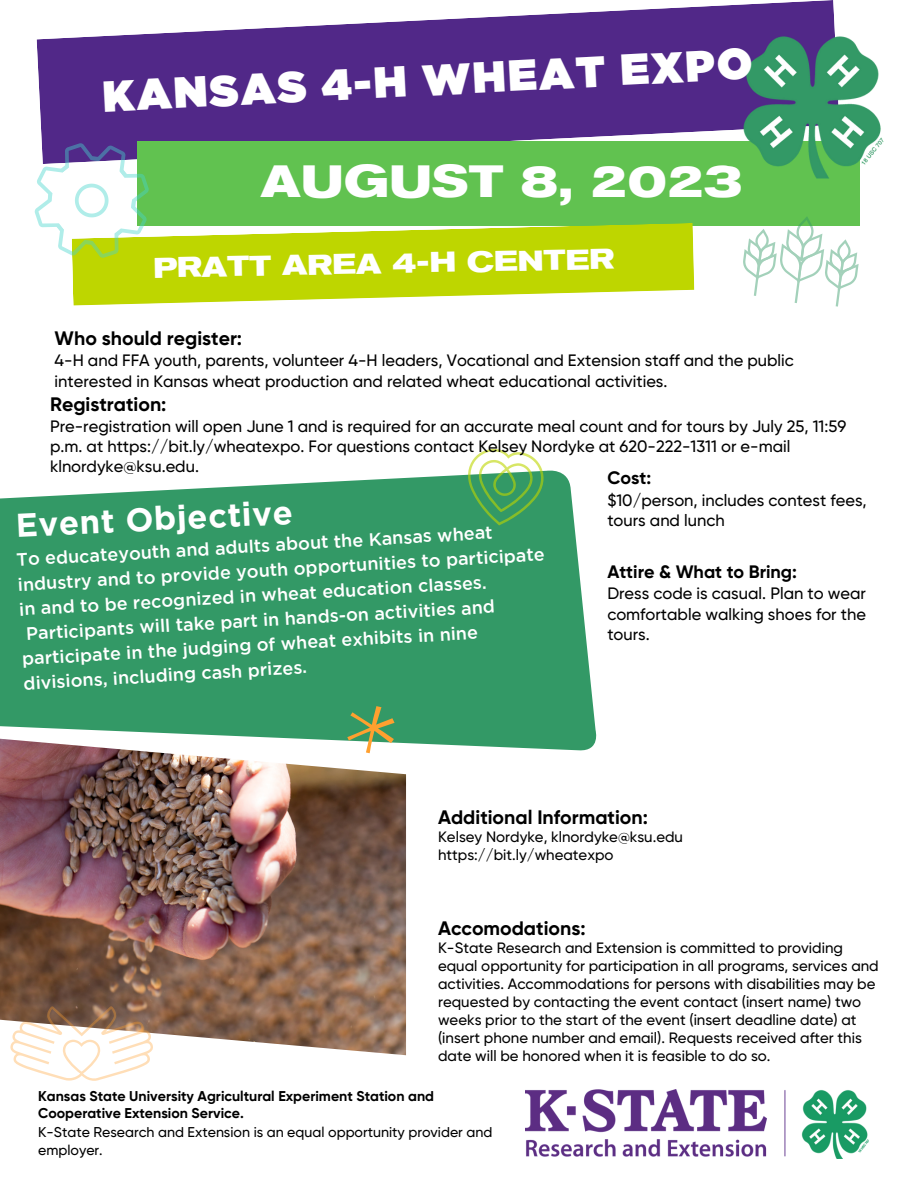
<style>
.page{position:relative;width:918px;height:1188px;background:#fff}
.page>*{position:absolute;margin:0;border:0;box-sizing:border-box;transform-origin:0 0}
.t1{font:700 expanded 45px "Akzidenz Grotesk BE";color:#fff}
.t2{font:900 43.5px "Gotham";color:#fff}
.t3{font:700 33px "Gotham";color:#fff}
.t4{font:700 expanded 28.5px "Akzidenz Grotesk BE";color:#fff}
.t5{font:700 19.5px "Gilroy";color:#000}
.t6{font:500 18px "Gotham";color:#fff}
.t7{font:700 18px "Gilroy";color:#000}
.t8{font:500 16.5px/20.2px "Gilroy";color:#000}
.t9{font:500 15px/18px "Gilroy";color:#000}
.t10{font:700 14.1px/17.7px "Gilroy";color:#000}
.t11{font:500 14.1px/17.7px "Gilroy";color:#000}
</style>
<div class="page">
<svg style="left:0;top:470px;width:597px;height:281px;background:#44a172"></svg>
<svg style="left:37px;top:0;width:798px;height:142px;fill:#512888"></svg>
<div style="left:138px;top:142px;width:722px;height:84px;background:#61c250"></div>
<svg style="left:72px;top:223px;width:622px;height:82px;fill:#bed600"></svg>
<img style="left:0;top:733px;width:406px;height:322px">
<svg style="left:347px;top:706px;width:48px;height:47px"></svg>
<img style="left:525px;top:1090px;width:343px;height:68px">
<svg style="left:461px;top:448px;width:87px;height:83px"></svg>
<svg style="left:34px;top:139px;width:119px;height:123px"></svg>
<svg style="left:743px;top:217px;width:116px;height:90px"></svg>
<svg style="left:9px;top:1006px;width:145px;height:75px"></svg>
<img style="left:733px;top:27px;width:151px;height:152px">
<p class="t2" style="left:102px;top:78px;width:652px;rotate:-3deg">KANSAS 4-H WHEAT EXPO</p>
<p class="t1" style="left:261px;top:165px;width:484px">AUGUST 8, 2023</p>
<p class="t4" style="left:153px;top:257px;width:463px;rotate:-1deg">PRATT AREA 4-H CENTER</p>
<p class="t5" style="left:55px;top:326px;width:189px">Who should register:</p>
<p class="t8" style="left:55px;top:351px;width:741px">4-H and FFA youth, parents, volunteer 4-H leaders, Vocational and Extension staff and the public interested in Kansas wheat production and related wheat educational activities.</p>
<p class="t5" style="left:50px;top:392px;width:118px">Registration:</p>
<p class="t8" style="left:50px;top:416px;width:798px">Pre-registration will open June 1 and is required for an accurate meal count and for tours by July 25, 11:59 p.m. at https://bit.ly/wheatexpo. For questions contact Kelsey Nordyke at 620-222-1311 or e-mail klnordyke@ksu.edu.</p>
<p class="t7" style="left:607px;top:467px;width:45px">Cost:</p>
<p class="t8" style="left:607px;top:490px;width:261px">$10/person, includes contest fees, tours and lunch</p>
<p class="t7" style="left:607px;top:561px;width:191px">Attire &amp; What to Bring:</p>
<p class="t8" style="left:607px;top:584px;width:260px;text-align:justify">Dress code is casual. Plan to wear comfortable walking shoes for the tours.</p>
<p class="t3" style="left:15px;top:511px;width:279px;rotate:-3deg">Event Objective</p>
<p class="t6" style="left:16px;top:550px;width:479px;rotate:-3deg">To educateyouth and adults about the Kansas wheat</p>
<p class="t6" style="left:17px;top:575px;width:529px;rotate:-3deg">industry and to provide youth opportunities to participate</p>
<p class="t6" style="left:19px;top:600px;width:470px;rotate:-3deg">in and to be recognized in wheat education classes.</p>
<p class="t6" style="left:26px;top:624px;width:471px;rotate:-3deg">Participants will take part in hands-on activities and</p>
<p class="t6" style="left:22px;top:649px;width:458px;rotate:-3deg">participate in the judging of wheat exhibits in nine</p>
<p class="t6" style="left:23px;top:675px;width:285px;rotate:-3deg">divisions, including cash prizes.</p>
<p class="t5" style="left:438px;top:806px;width:211px">Additional Information:</p>
<p class="t9" style="left:438px;top:828px;width:246px">Kelsey Nordyke, klnordyke@ksu.edu</p>
<p class="t9" style="left:438px;top:846px;width:177px">https://bit.ly/wheatexpo</p>
<p class="t5" style="left:438px;top:917px;width:149px">Accomodations:</p>
<p class="t9" style="left:438px;top:939px;width:442px">K-State Research and Extension is committed to providing equal opportunity for participation in all programs, services and activities. Accommodations for persons with disabilities may be requested by contacting the event contact (insert name) two weeks prior to the start of the event (insert deadline date) at (insert phone number and email). Requests received after this date will be honored when it is feasible to do so.</p>
<p class="t10" style="left:38px;top:1087px;width:397px">Kansas State University Agricultural Experiment Station and<br>Cooperative Extension Service.</p>
<p class="t11" style="left:38px;top:1124px;width:456px">K-State Research and Extension is an equal opportunity provider and employer.</p>
</div>
